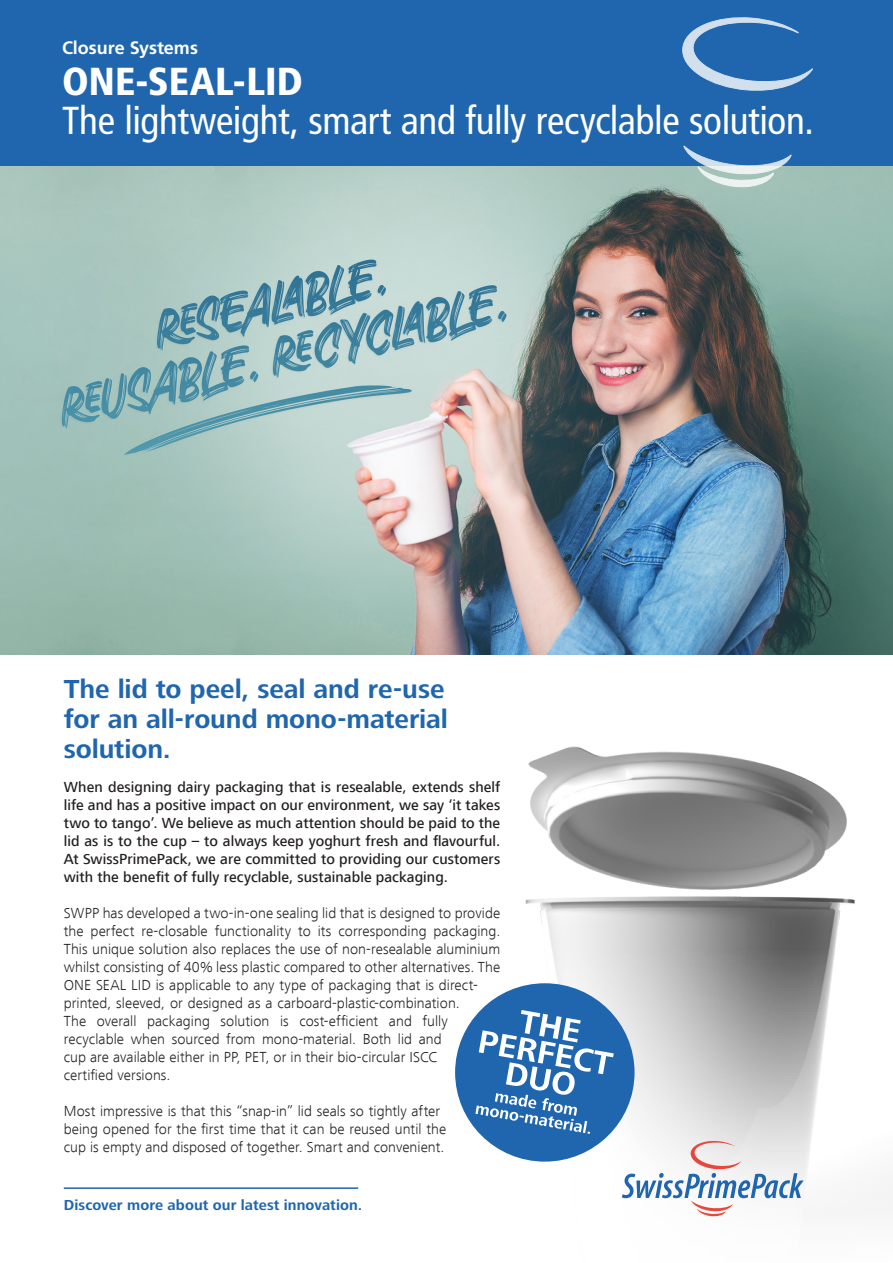
<style>
.page{position:relative;width:893px;height:1263px;background:#fff}
.page>*{position:absolute;margin:0;border:0;box-sizing:border-box;transform-origin:0 0}
.t1{font:condensed 39px "Frutiger LT Std";letter-spacing:-.01em;color:#fff}
.t2{font:900 condensed 39px "Frutiger LT Std";letter-spacing:.005em;color:#fff}
.t3{font:700 27px/30px "Frutiger Next LT";letter-spacing:-.005em;color:#1f66ae}
.t4{font:700 18px "Frutiger LT Std";letter-spacing:-.005em;color:#fff}
.t5{font:300 15px/18px "Frutiger Next LT";letter-spacing:.005em;color:#231f20}
.t6{font:500 15px/18px "Frutiger Next LT";letter-spacing:.005em;color:#231f20;text-align:justify}
.t7{font:700 15px "Frutiger Next LT";letter-spacing:.005em;color:#1f66ae}
</style>
<div class="page">
<img style="left:0;top:166px;width:893px;height:472px">
<img style="left:0;top:638px;width:893px;height:574px">
<div style="left:0;top:0;width:893px;height:166px;background:#1f66ae"></div>
<svg style="left:622px;top:1140px;width:182px;height:77px"></svg>
<div style="left:455px;top:983px;width:179px;height:178px;background:#1f66ae;border-radius:50%"></div>
<hr style="left:64px;top:1187px;width:294px;height:2px;background:#1f66ae">
<svg style="left:683px;top:145px;width:108px;height:43px"></svg>
<svg style="left:682px;top:17px;width:131px;height:74px"></svg>
<svg style="left:475px;top:1010px;width:139px;height:124px"></svg>
<p class="t4" style="left:62px;top:37px;width:137px">Closure Systems</p>
<h1 class="t2" style="left:62px;top:58px;width:242px">ONE-SEAL-LID</h1>
<h1 class="t1" style="left:62px;top:98px;width:753px">The lightweight, smart and fully recyclable solution.</h1>
<h2 class="t3" style="left:64px;top:674px;width:386px">The lid to peel, seal and re-use for an all-round mono-material solution.</h2>
<p class="t6" style="left:64px;top:778px;width:438px">When designing dairy packaging that is resealable, extends shelf life and has a positive impact on our environment, we say ‘it takes two to tango’. We believe as much attention should be paid to the lid as is to the cup – to always keep yoghurt fresh and flavourful.<br>At SwissPrimePack, we are committed to providing our customers with the benefit of fully recyclable, sustainable packaging.</p>
<p class="t5" style="left:64px;top:904px;width:438px">SWPP has developed a two-in-one sealing lid that is designed to provide the perfect re-closable functionality to its corresponding packaging.<br>This unique solution also replaces the use of non-resealable aluminium whilst consisting of 40% less plastic compared to other alternatives. The ONE SEAL LID is applicable to any type of packaging that is direct&shy;printed, sleeved, or designed as a carboard-plastic-combination.<br>The overall packaging solution is cost-efficient and fully recyclable when sourced from mono-material. Both lid and<br>cup are available either in PP, PET, or in their bio-circular ISCC<br>certified versions.</p>
<p class="t5" style="left:64px;top:1102px;width:384px">Most impressive is that this “snap-in” lid seals so tightly after being opened for the first time that it can be reused until the cup is empty and disposed of together. Smart and convenient.</p>
<p class="t7" style="left:64px;top:1196px;width:300px">Discover more about our latest innovation.</p>
</div>
